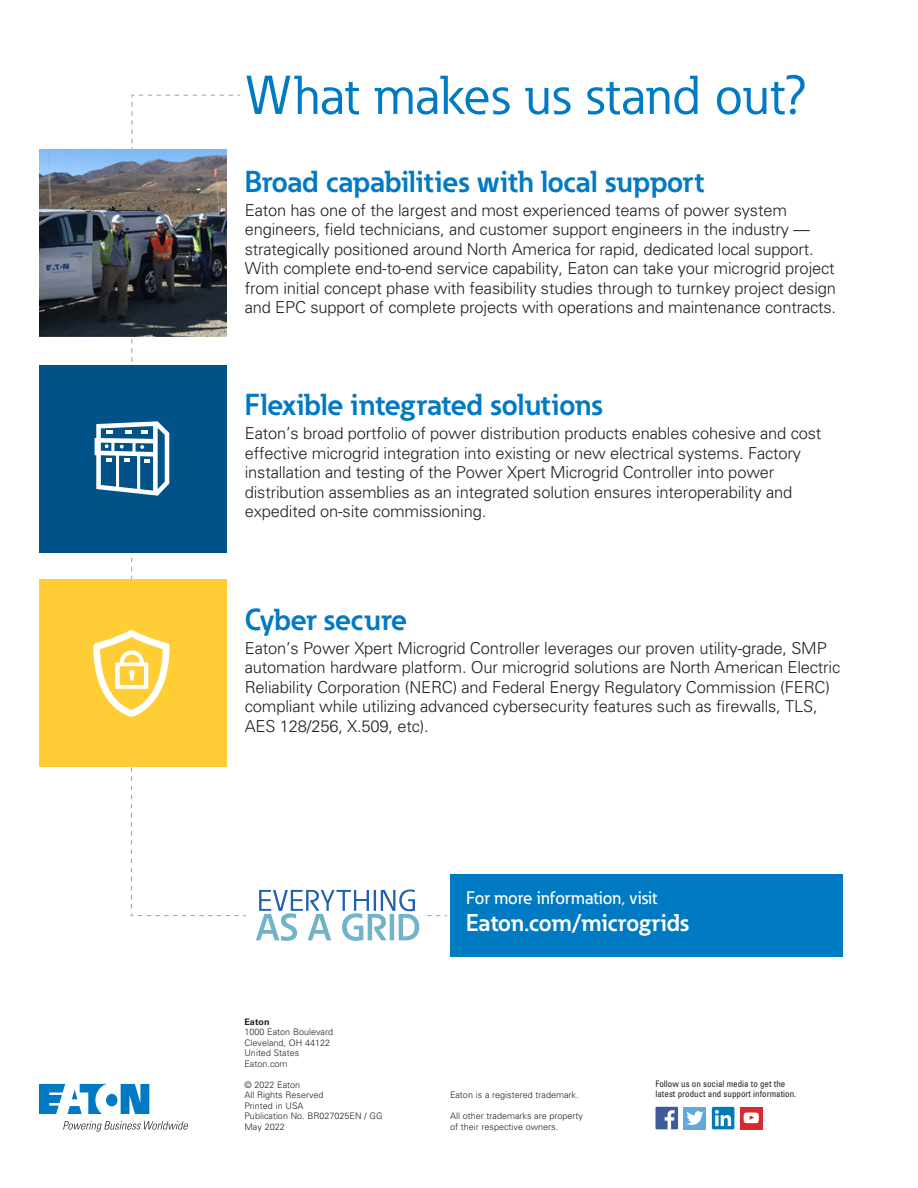
<style>
.page{position:relative;width:918px;height:1188px;background:#fff}
.page>*{position:absolute;margin:0;border:0;box-sizing:border-box;transform-origin:0 0}
.t1{font:54px "Eaton";color:#007ac3}
.t2{font:700 30px "Eaton";letter-spacing:-.01em;color:#007ac3}
.t3{font:700 24px "Eaton";letter-spacing:-.005em;color:#fff}
.t4{font:500 18px "Eaton";color:#fff}
.t5{font:300 16.5px/19.5px "Univers";letter-spacing:-.01em;color:#231f20}
.t6{font:300 9px/10.5px "Univers LT Std";color:#231f20}
.t7{font:condensed 9px "Univers LT Std";color:#231f20}
.t8{font:700 9px "Univers LT Std";color:#231f20}
</style>
<div class="page">
<div style="left:39px;top:580px;width:187px;height:187px;background:#ffce36"></div>
<img style="left:39px;top:149px;width:51px;height:188px">
<div style="left:39px;top:365px;width:187px;height:188px;background:#005288"></div>
<div style="left:450px;top:874px;width:393px;height:83px;background:#007ac3"></div>
<svg style="left:90px;top:95px;width:351px;height:846px"></svg>
<div style="left:740px;top:1107px;width:23px;height:22px;background:#da2832"></div>
<div style="left:684px;top:1107px;width:22px;height:22px;background:#61a9dd"></div>
<svg style="left:656px;top:1107px;width:22px;height:22px"></svg>
<svg style="left:686px;top:1111px;width:17px;height:14px"></svg>
<div style="left:712px;top:1107px;width:22px;height:22px;background:#007bb6;border-radius:2px"></div>
<svg style="left:715px;top:1110px;width:16px;height:16px"></svg>
<svg style="left:744px;top:1113px;width:15px;height:10px"></svg>
<svg style="left:39px;top:1084px;width:110px;height:30px"></svg>
<svg style="left:63px;top:1121px;width:125px;height:11px"></svg>
<h1 class="t1" style="left:245px;top:62px;width:563px">What makes us stand out?</h1>
<h2 class="t2" style="left:245px;top:163px;width:461px">Broad capabilities with local support</h2>
<p class="t5" style="left:245px;top:200px;width:593px">Eaton has one of the largest and most experienced teams of power system engineers, field technicians, and customer support engineers in the industry — strategically positioned around North America for rapid, dedicated local support.<br>With complete end-to-end service capability, Eaton can take your microgrid project from initial concept phase with feasibility studies through to turnkey project design and EPC support of complete projects with operations and maintenance contracts.</p>
<h2 class="t2" style="left:245px;top:386px;width:360px">Flexible integrated solutions</h2>
<p class="t5" style="left:245px;top:424px;width:578px">Eaton’s broad portfolio of power distribution products enables cohesive and cost effective microgrid integration into existing or new electrical systems. Factory installation and testing of the Power Xpert Microgrid Controller into power distribution assemblies as an integrated solution ensures interoperability and expedited on-site commissioning.</p>
<h2 class="t2" style="left:245px;top:601px;width:164px">Cyber secure</h2>
<p class="t5" style="left:245px;top:638px;width:597px">Eaton’s Power Xpert Microgrid Controller leverages our proven utility-grade, SMP automation hardware platform. Our microgrid solutions are North American Electric Reliability Corporation (NERC) and Federal Energy Regulatory Commission (FERC) compliant while utilizing advanced cybersecurity features such as firewalls, TLS, AES 128/256, X.509, etc).</p>
<p class="t8" style="left:244px;top:1016px;width:27px">Eaton</p>
<p class="t6" style="left:244px;top:1027px;width:90px">1000 Eaton Boulevard<br>Cleveland, OH 44122<br>United States<br>Eaton.com</p>
<p class="t6" style="left:244px;top:1079px;width:140px">© 2022 Eaton<br>All Rights Reserved<br>Printed in USA<br>Publication No. BR027025EN / GG<br>May 2022</p>
<p class="t4" style="left:466px;top:887px;width:193px">For more information, visit</p>
<h3 class="t3" style="left:466px;top:908px;width:225px">Eaton.com/microgrids</h3>
<p class="t7" style="left:656px;top:1078px;width:131px">Follow us on social media to get the</p>
<p class="t6" style="left:450px;top:1090px;width:130px">Eaton is a registered trademark.</p>
<p class="t7" style="left:656px;top:1088px;width:142px">latest product and support information.</p>
<p class="t6" style="left:450px;top:1111px;width:135px">All other trademarks are property of their respective owners.</p>
</div>
